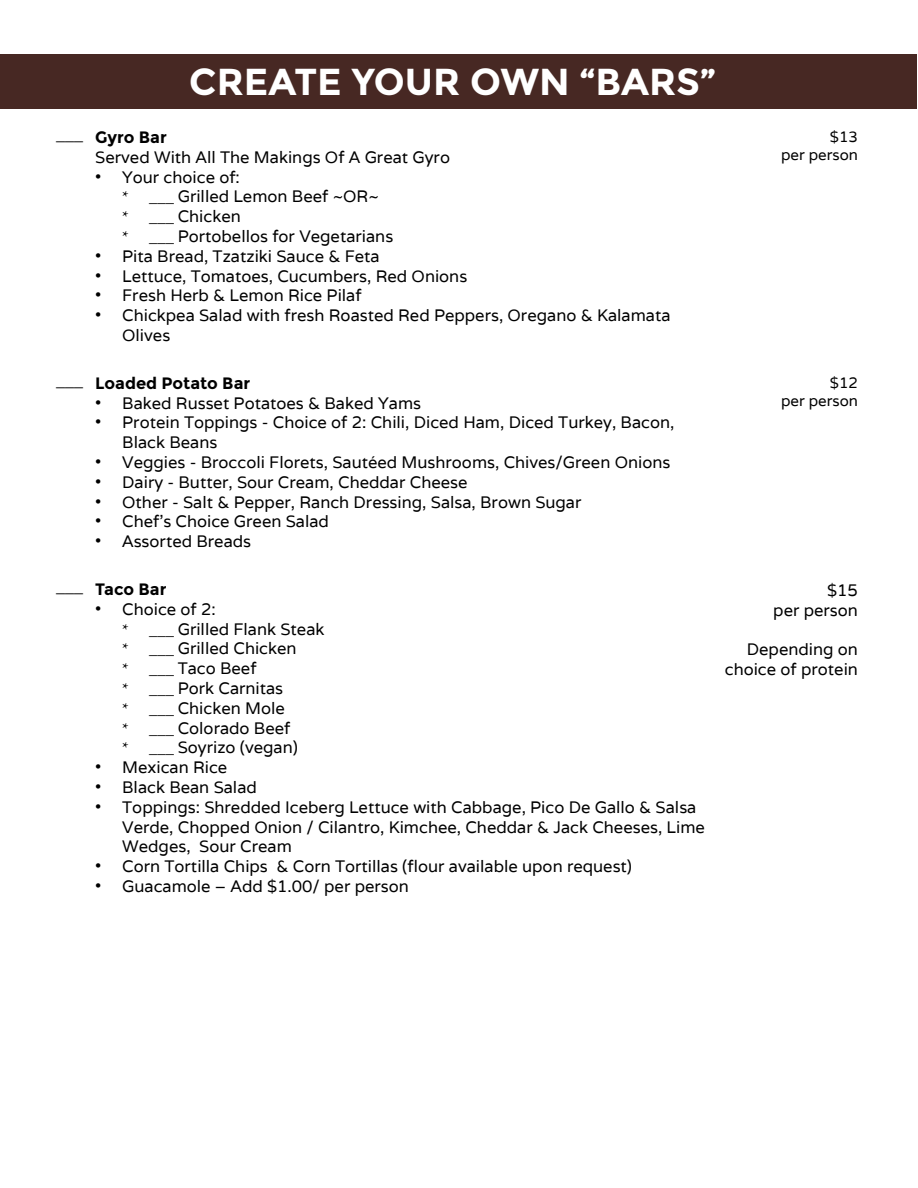
<style>
.page{position:relative;width:918px;height:1188px;background:#fff}
.page>*{position:absolute;margin:0;border:0;box-sizing:border-box;transform-origin:0 0}
.t1{font:700 37.5px "Montserrat";color:#fff}
.t2{font:16.5px/19.8px "Varela";color:#000}
.t3{font:700 16.5px "Montserrat";color:#000}
.t4{font:15px/18px "Varela";color:#000;text-align:right}
.s1{font-family:"Minion Pro"}
</style>
<div class="page">
<div style="left:1px;top:54px;width:916px;height:55px;background:#472823"></div>
<h1 class="t1" style="left:189px;top:59px;width:528px">CREATE YOUR OWN “BARS”</h1>
<p class="t3" style="left:56px;top:127px;width:112px"><sup>___</sup> Gyro Bar</p>
<p class="t2" style="left:95px;top:147px;width:356px">Served With All The Makings Of A Great Gyro</p>
<p class="t2" style="left:122px;top:167px;width:273px;text-indent:-27px">• Your choice of:<br><span class="s1">* ___</span> Grilled Lemon Beef ~OR~<br><span class="s1">* ___</span> Chicken<br><span class="s1">* ___</span> Portobellos for Vegetarians</p>
<p class="t2" style="left:95px;top:246px;width:286px">• Pita Bread, Tzatziki Sauce &amp; Feta</p>
<p class="t2" style="left:95px;top:266px;width:374px">• Lettuce, Tomatoes, Cucumbers, Red Onions</p>
<p class="t2" style="left:95px;top:285px;width:268px">• Fresh Herb &amp; Lemon Rice Pilaf</p>
<p class="t2" style="left:122px;top:305px;width:550px;text-indent:-27px">• Chickpea Salad with fresh Roasted Red Peppers, Oregano &amp; Kalamata<br>Olives</p>
<p class="t3" style="left:56px;top:373px;width:196px"><sup>___</sup> Loaded Potato Bar</p>
<p class="t2" style="left:95px;top:393px;width:327px">• Baked Russet Potatoes &amp; Baked Yams</p>
<p class="t2" style="left:122px;top:412px;width:554px;text-indent:-27px">• Protein Toppings - Choice of 2: Chili, Diced Ham, Diced Turkey, Bacon,<br>Black Beans</p>
<p class="t2" style="left:95px;top:452px;width:577px">• Veggies - Broccoli Florets, Sautéed Mushrooms, Chives/Green Onions</p>
<p class="t2" style="left:95px;top:472px;width:374px">• Dairy - Butter, Sour Cream, Cheddar Cheese</p>
<p class="t2" style="left:95px;top:492px;width:488px">• Other - Salt &amp; Pepper, Ranch Dressing, Salsa, Brown Sugar</p>
<p class="t2" style="left:95px;top:511px;width:235px">• Chef’s Choice Green Salad</p>
<p class="t2" style="left:95px;top:531px;width:157px">• Assorted Breads</p>
<p class="t3" style="left:56px;top:579px;width:112px"><sup>___</sup> Taco Bar</p>
<p class="t2" style="left:122px;top:599px;width:204px;text-indent:-27px">• Choice of 2:<br><span class="s1">* ___</span> Grilled Flank Steak <span class="s1">* ___</span> Grilled Chicken<br><span class="s1">* ___</span> Taco Beef<br><span class="s1">* ___</span> Pork Carnitas<br><span class="s1">* ___</span> Chicken Mole<br><span class="s1">* ___</span> Colorado Beef<br><span class="s1">* ___</span> Soyrizo (vegan)</p>
<p class="t2" style="left:95px;top:757px;width:134px">• Mexican Rice</p>
<p class="t2" style="left:95px;top:777px;width:163px">• Black Bean Salad</p>
<p class="t2" style="left:122px;top:797px;width:584px;text-indent:-27px">• Toppings: Shredded Iceberg Lettuce with Cabbage, Pico De Gallo &amp; Salsa<br>Verde, Chopped Onion / Cilantro, Kimchee, Cheddar &amp; Jack Cheeses, Lime<br>Wedges, Sour Cream</p>
<p class="t2" style="left:95px;top:856px;width:538px">• Corn Tortilla Chips &amp; Corn Tortillas (flour available upon request)</p>
<p class="t2" style="left:95px;top:876px;width:315px">• Guacamole – Add $1.00/ per person</p>
<p class="t4" style="left:781px;top:128px;width:78px">$13<br>per person</p>
<p class="t4" style="left:781px;top:374px;width:78px">$12<br>per person</p>
<p class="t2" style="left:773px;top:580px;width:86px;text-align:right">$15<br>per person</p>
<p class="t2" style="left:725px;top:639px;width:135px;text-align:right">Depending on choice of protein</p>
</div>
